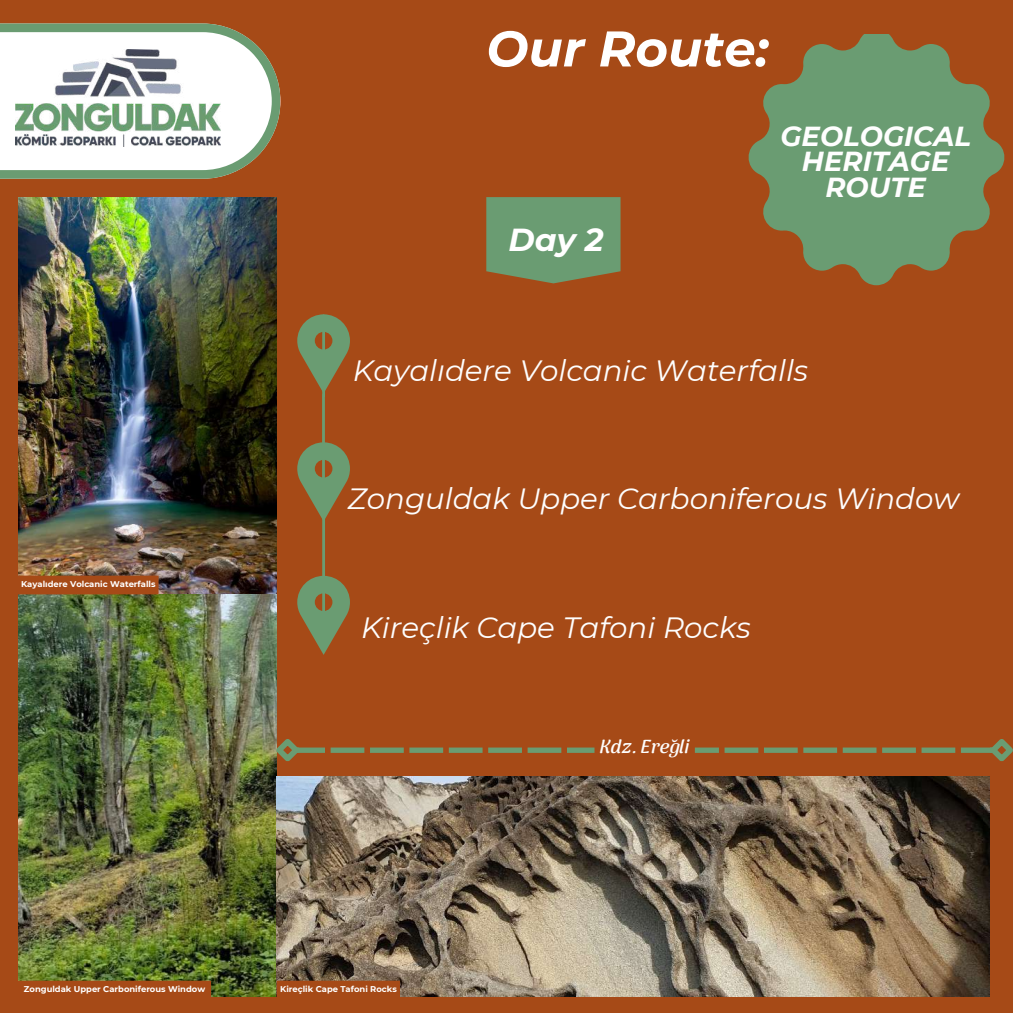
<style>
.page{position:relative;width:1013px;height:1013px;background:#fff}
.page>*{position:absolute;margin:0;border:0;box-sizing:border-box;transform-origin:0 0}
.t1{font:italic 700 50px "Montserrat";color:#fff}
.t2{font:italic 700 31.75px "Montserrat";color:#fff}
.t3{font:italic 29.25px "Montserrat";color:#fefefe}
.t4{font:italic 700 27.5px/25.2px "Montserrat";color:#fefefe;text-align:center}
.t5{font:18.75px "CA Generated";color:#fefefe}
.t6{font:700 8.38px "Montserrat";color:#fff}
</style>
<div class="page">
<div style="left:0;top:0;width:1012px;height:1012px;background:#a64a17"></div>
<svg style="left:297px;top:314px;width:53px;height:340px"></svg>
<svg style="left:486px;top:197px;width:134px;height:86px;background:#6e966b"></svg>
<svg style="left:748px;top:34px;width:256px;height:251px;fill:#6a9c72"></svg>
<img style="left:18px;top:197px;width:259px;height:799px">
<img style="left:277px;top:776px;width:712px;height:220px">
<svg style="left:276px;top:739px;width:736px;height:22px"></svg>
<svg style="left:0;top:23px;width:281px;height:156px;background:#d2d3c4"></svg>
<img style="left:16px;top:50px;width:204px;height:96px">
<div style="left:16px;top:575px;width:142px;height:19px;background:#a64a17"></div>
<div style="left:16px;top:980px;width:195px;height:19px;background:#a64a17"></div>
<div style="left:277px;top:980px;width:123px;height:19px;background:#a64a17"></div>
<h1 class="t1" style="left:486px;top:18px;width:284px">Our Route:</h1>
<p class="t2" style="left:508px;top:220px;width:96px">Day 2</p>
<p class="t4" style="left:780px;top:124px;width:192px">GEOLOGICAL<br>HERITAGE<br>ROUTE</p>
<p class="t3" style="left:353px;top:352px;width:457px">Kayalıdere Volcanic Waterfalls</p>
<p class="t6" style="left:21px;top:579px;width:136px">Kayalıdere Volcanic Waterfalls</p>
<p class="t3" style="left:348px;top:480px;width:612px">Zonguldak Upper Carboniferous Window</p>
<p class="t3" style="left:361px;top:609px;width:391px">Kireçlik Cape Tafoni Rocks</p>
<p class="t5" style="left:600px;top:736px;width:91px">Kdz. Ereğli</p>
<p class="t6" style="left:24px;top:984px;width:183px">Zonguldak Upper Carboniferous Window</p>
<p class="t6" style="left:280px;top:984px;width:118px">Kireçlik Cape Tafoni Rocks</p>
</div>
